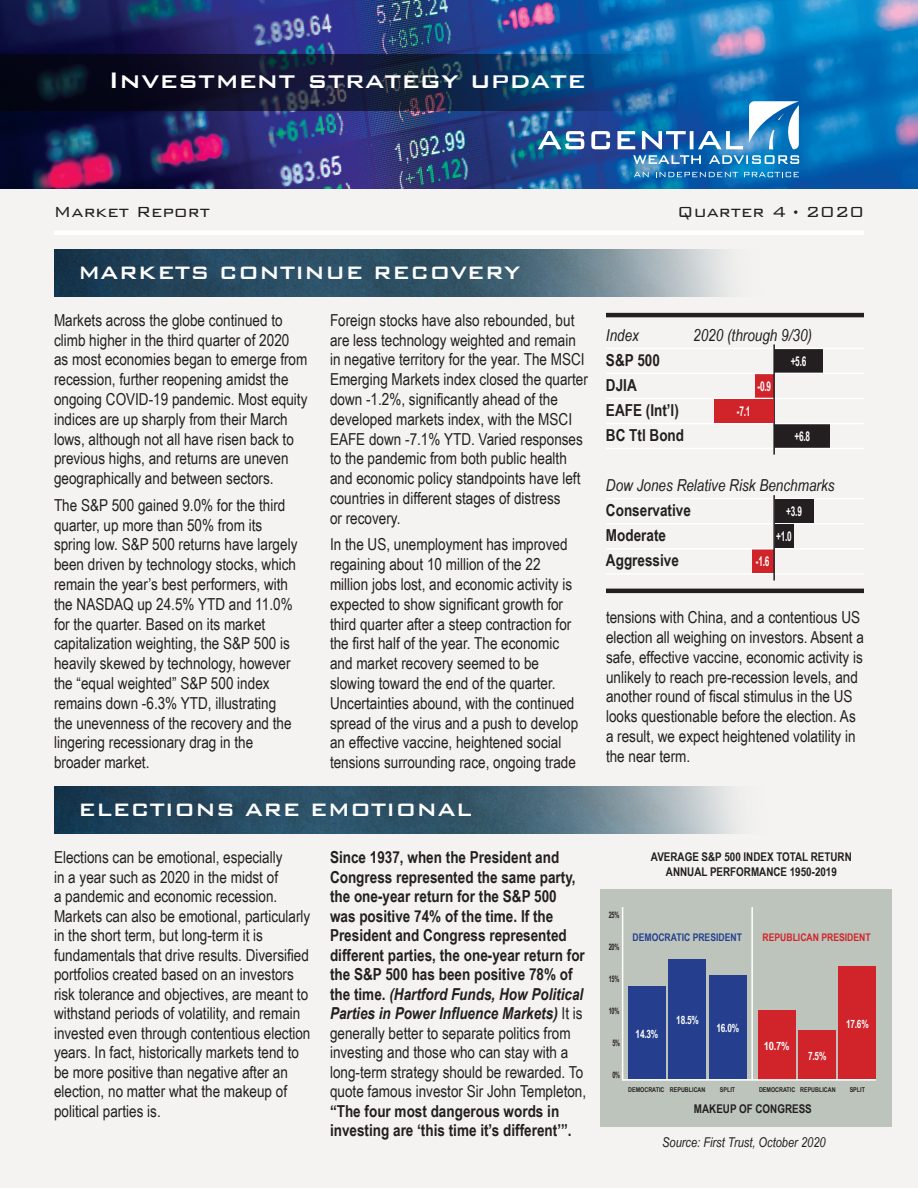
<style>
.page{position:relative;width:918px;height:1188px;background:#f4f3f1}
.page>*{position:absolute;margin:0;border:0;box-sizing:border-box;transform-origin:0 0}
.t1{font:500 30px "Bank Gothic";color:#fff}
.t2{font:500 24px "Bank Gothic";color:#fff}
.t3{font:300 19.5px "Bank Gothic";color:#231f20}
.Plain_Text{font:16.5px/19.8px "Arial Narrow";color:#231f20}
.Plain_Text-2{font:700 16.5px/19.5px "Arial Narrow";color:#231f20}
.t4{font:italic 16.5px "Arial Narrow";color:#231f20}
.t5{font:italic 13.5px "Arial Narrow";color:#231f20}
.t6{font:700 13.5px "Arial Narrow";color:#fff;scale:.75 1}
.Plain_Text-3{font:700 12px/15px "Arial Narrow";color:#231f20;text-align:center}
.t7{font:700 11.55px "Arial Narrow";letter-spacing:-.02em;color:#fff;scale:.88 1}
.t8{font:700 11.55px "Arial Narrow";letter-spacing:-.02em;color:#fff}
.Plain_Text-4{font:700 10.5px "Arial Narrow";color:#253f8e}
.Plain_Text-5{font:700 10.5px "Arial Narrow";color:#d1232a}
.t9{font:700 9px "Arial Narrow";letter-spacing:-.02em;color:#231f20;scale:.75 1}
.Plain_Text-6{font:700 6.6px "Arial Narrow";color:#231f20}
.s1{font-family:"Arial";font-weight:400;font-size:13.5px}
.s2{font-style:italic}
.s3{font-weight:400}
</style>
<div class="page">
<div style="left:600px;top:889px;width:292px;height:238px;background:#bdc4bb"></div>
<img style="left:0;top:0;width:918px;height:189px">
<img style="left:0;top:54px;width:799px;height:56px">
<svg style="left:634px;top:172px;width:15px;height:5px"></svg>
<svg style="left:656px;top:172px;width:82px;height:5px"></svg>
<svg style="left:744px;top:172px;width:55px;height:5px"></svg>
<svg style="left:749px;top:101px;width:50px;height:48px"></svg>
<svg style="left:538px;top:131px;width:46px;height:18px"></svg>
<svg style="left:591px;top:131px;width:19px;height:18px"></svg>
<svg style="left:618px;top:131px;width:17px;height:18px"></svg>
<svg style="left:642px;top:131px;width:101px;height:18px"></svg>
<svg style="left:633px;top:155px;width:68px;height:9px"></svg>
<svg style="left:709px;top:155px;width:90px;height:9px"></svg>
<img style="left:54px;top:250px;width:677px;height:47px">
<img style="left:54px;top:787px;width:685px;height:47px">
<hr style="left:54px;top:231px;width:810px;height:4px;background:#fff">
<div style="left:755px;top:374px;width:18px;height:24px;background:#d1232a"></div>
<div style="left:752px;top:549px;width:21px;height:24px;background:#d1232a"></div>
<div style="left:774px;top:349px;width:49px;height:24px;background:#231f20"></div>
<div style="left:774px;top:424px;width:56px;height:24px;background:#231f20"></div>
<hr style="left:606px;top:589px;width:258px;height:4px;background:#231f20">
<hr style="left:606px;top:348px;width:258px;height:1px;background:#fff">
<hr style="left:606px;top:373px;width:258px;height:1px;background:#fff">
<hr style="left:606px;top:398px;width:258px;height:1px;background:#fff">
<hr style="left:606px;top:423px;width:258px;height:1px;background:#fff">
<hr style="left:606px;top:448px;width:258px;height:1px;background:#fff">
<hr style="left:606px;top:498px;width:258px;height:1px;background:#fff">
<hr style="left:606px;top:523px;width:258px;height:1px;background:#fff">
<hr style="left:606px;top:548px;width:258px;height:2px;background:#fff">
<hr style="left:606px;top:573px;width:258px;height:2px;background:#fff">
<hr style="left:773px;top:495px;width:2px;height:86px;background:#231f20">
<div style="left:775px;top:525px;width:18px;height:23px;background:#231f20"></div>
<div style="left:775px;top:500px;width:38px;height:23px;background:#231f20"></div>
<hr style="left:773px;top:344px;width:2px;height:111px;background:#231f20">
<hr style="left:606px;top:313px;width:258px;height:4px;background:#231f20">
<div style="left:714px;top:399px;width:59px;height:24px;background:#d1232a"></div>
<div style="left:628px;top:987px;width:38px;height:92px;background:#253f8e"></div>
<div style="left:669px;top:960px;width:37px;height:119px;background:#253f8e"></div>
<div style="left:709px;top:975px;width:37px;height:104px;background:#253f8e"></div>
<div style="left:758px;top:1010px;width:37px;height:69px;background:#d1232a"></div>
<div style="left:798px;top:1031px;width:38px;height:48px;background:#d1232a"></div>
<div style="left:839px;top:966px;width:37px;height:113px;background:#d1232a"></div>
<hr style="left:622px;top:907px;width:1px;height:172px;background:#fff">
<hr style="left:751px;top:907px;width:2px;height:172px;background:#fff">
<hr style="left:622px;top:1079px;width:254px;height:2px;background:#fff">
<p class="t1" style="left:108px;top:64px;width:479px">Investment strategy update</p>
<p class="t3" style="left:54px;top:202px;width:158px">Market Report</p>
<p class="t3" style="left:677px;top:202px;width:188px">Quarter 4 <span class="s1">•</span> 2020</p>
<p class="t2" style="left:78px;top:260px;width:444px">MARKETS CONTINUE RECOVERY</p>
<p class="Plain_Text" style="left:54px;top:310px;width:255px">Markets across the globe continued to climb higher in the third quarter of 2020 as most economies began to emerge from recession, further reopening amidst the ongoing COVID-19 pandemic. Most equity indices are up sharply from their March lows, although not all have risen back to previous highs, and returns are uneven geographically and between sectors.</p>
<p class="Plain_Text" style="left:54px;top:494px;width:245px">The S&amp;P 500 gained 9.0% for the third quarter, up more than 50% from its spring low. S&amp;P 500 returns have largely been driven by technology stocks, which remain the year’s best performers, with the NASDAQ up 24.5% YTD and 11.0% for the quarter. Based on its market capitalization weighting, the S&amp;P 500 is heavily skewed by technology, however the “equal weighted” S&amp;P 500 index remains down -6.3% YTD, illustrating the unevenness of the recovery and the lingering recessionary drag in the broader market.</p>
<p class="Plain_Text" style="left:330px;top:310px;width:259px">Foreign stocks have also rebounded, but are less technology weighted and remain in negative territory for the year. The MSCI Emerging Markets index closed the quarter down -1.2%, significantly ahead of the developed markets index, with the MSCI EAFE down -7.1% YTD. Varied responses to the pandemic from both public health and economic policy standpoints have left countries in different stages of distress<br>or recovery.</p>
<p class="Plain_Text" style="left:330px;top:534px;width:250px">In the US, unemployment has improved regaining about 10 million of the 22 million jobs lost, and economic activity is expected to show significant growth for third quarter after a steep contraction for the first half of the year. The economic and market recovery seemed to be slowing toward the end of the quarter.<br>Uncertainties abound, with the continued spread of the virus and a push to develop an effective vaccine, heightened social tensions surrounding race, ongoing trade</p>
<p class="t2" style="left:78px;top:797px;width:396px">ELECTIONS ARE EMOTIONAL</p>
<p class="Plain_Text" style="left:54px;top:847px;width:258px">Elections can be emotional, especially<br>in a year such as 2020 in the midst of<br>a pandemic and economic recession.<br>Markets can also be emotional, particularly in the short term, but long-term it is fundamentals that drive results. Diversified portfolios created based on an investors risk tolerance and objectives, are meant to withstand periods of volatility, and remain invested even through contentious election years. In fact, historically markets tend to be more positive than negative after an election, no matter what the makeup of political parties is.</p>
<p class="Plain_Text-2" style="left:330px;top:847px;width:258px">Since 1937, when the President and Congress represented the same party, the one-year return for the S&amp;P 500 was positive 74% of the time. If the President and Congress represented different parties, the one-year return for the S&amp;P 500 has been positive 78% of the time. <span class="s2">(Hartford Funds, How Political Parties in Power Influence Markets)</span> <span class="s3">It is generally better to separate politics from investing and those who can stay with a long-term strategy should be rewarded. To quote famous investor Sir John Templeton, </span>“The four most dangerous words in investing are ‘this time it’s different’”.</p>
<p class="t4" style="left:606px;top:324px;width:35px">Index</p>
<p class="t4" style="left:693px;top:324px;width:120px">2020 (through 9/30)</p>
<p class="Plain_Text-2" style="left:606px;top:350px;width:55px">S&amp;P 500</p>
<p class="Plain_Text-2" style="left:606px;top:375px;width:32px">DJIA</p>
<p class="Plain_Text-2" style="left:606px;top:400px;width:74px">EAFE (Int’l)</p>
<p class="Plain_Text-2" style="left:606px;top:425px;width:80px">BC Ttl Bond</p>
<p class="t4" style="left:606px;top:474px;width:230px">Dow Jones Relative Risk Benchmarks</p>
<p class="Plain_Text-2" style="left:606px;top:500px;width:86px">Conservative</p>
<p class="Plain_Text-2" style="left:606px;top:525px;width:62px">Moderate</p>
<p class="Plain_Text-2" style="left:606px;top:550px;width:74px">Aggressive</p>
<p class="t6" style="left:791px;top:351px;width:23px">+5.6</p>
<p class="t6" style="left:758px;top:376px;width:20px">-0.9</p>
<p class="t6" style="left:737px;top:401px;width:20px">-7.1</p>
<p class="t6" style="left:794px;top:426px;width:23px">+6.8</p>
<p class="t6" style="left:786px;top:501px;width:23px">+3.9</p>
<p class="t6" style="left:776px;top:526px;width:23px">+1.0</p>
<p class="t6" style="left:756px;top:551px;width:20px">-1.6</p>
<p class="Plain_Text" style="left:606px;top:607px;width:259px">tensions with China, and a contentious US election all weighing on investors. Absent a safe, effective vaccine, economic activity is unlikely to reach pre-recession levels, and another round of fiscal stimulus in the US looks questionable before the election. As a result, we expect heightened volatility in the near term.</p>
<p class="Plain_Text-3" style="left:651px;top:848px;width:202px">AVERAGE S&amp;P 500 INDEX TOTAL RETURN<br>ANNUAL PERFORMANCE 1950-2019</p>
<p class="t9" style="left:609px;top:908px;width:16px">25%</p>
<p class="t9" style="left:609px;top:940px;width:16px">20%</p>
<p class="t9" style="left:609px;top:972px;width:16px">15%</p>
<p class="Plain_Text-4" style="left:633px;top:930px;width:111px">DEMOCRATIC PRESIDENT</p>
<p class="Plain_Text-5" style="left:763px;top:930px;width:110px">REPUBLICAN PRESIDENT</p>
<p class="t9" style="left:609px;top:1004px;width:16px">10%</p>
<p class="t9" style="left:612px;top:1036px;width:12px">5%</p>
<p class="t9" style="left:612px;top:1068px;width:12px">0%</p>
<p class="t7" style="left:636px;top:1025px;width:27px">14.3%</p>
<p class="t7" style="left:676px;top:1012px;width:27px">18.5%</p>
<p class="t7" style="left:717px;top:1019px;width:27px">16.0%</p>
<p class="t8" style="left:764px;top:1037px;width:27px">10.7%</p>
<p class="t7" style="left:808px;top:1047px;width:22px">7.5%</p>
<p class="t7" style="left:846px;top:1015px;width:27px">17.6%</p>
<p class="Plain_Text-6" style="left:628px;top:1085px;width:38px">DEMOCRATIC</p>
<p class="Plain_Text-6" style="left:759px;top:1085px;width:38px">DEMOCRATIC</p>
<p class="Plain_Text-6" style="left:670px;top:1085px;width:37px">REPUBLICAN</p>
<p class="Plain_Text-6" style="left:720px;top:1085px;width:17px">SPLIT</p>
<p class="Plain_Text-6" style="left:800px;top:1085px;width:37px">REPUBLICAN</p>
<p class="Plain_Text-6" style="left:850px;top:1085px;width:17px">SPLIT</p>
<p class="Plain_Text-3" style="left:694px;top:1101px;width:119px">MAKEUP OF CONGRESS</p>
<p class="t5" style="left:662px;top:1133px;width:165px">Source: First Trust, October 2020</p>
</div>
